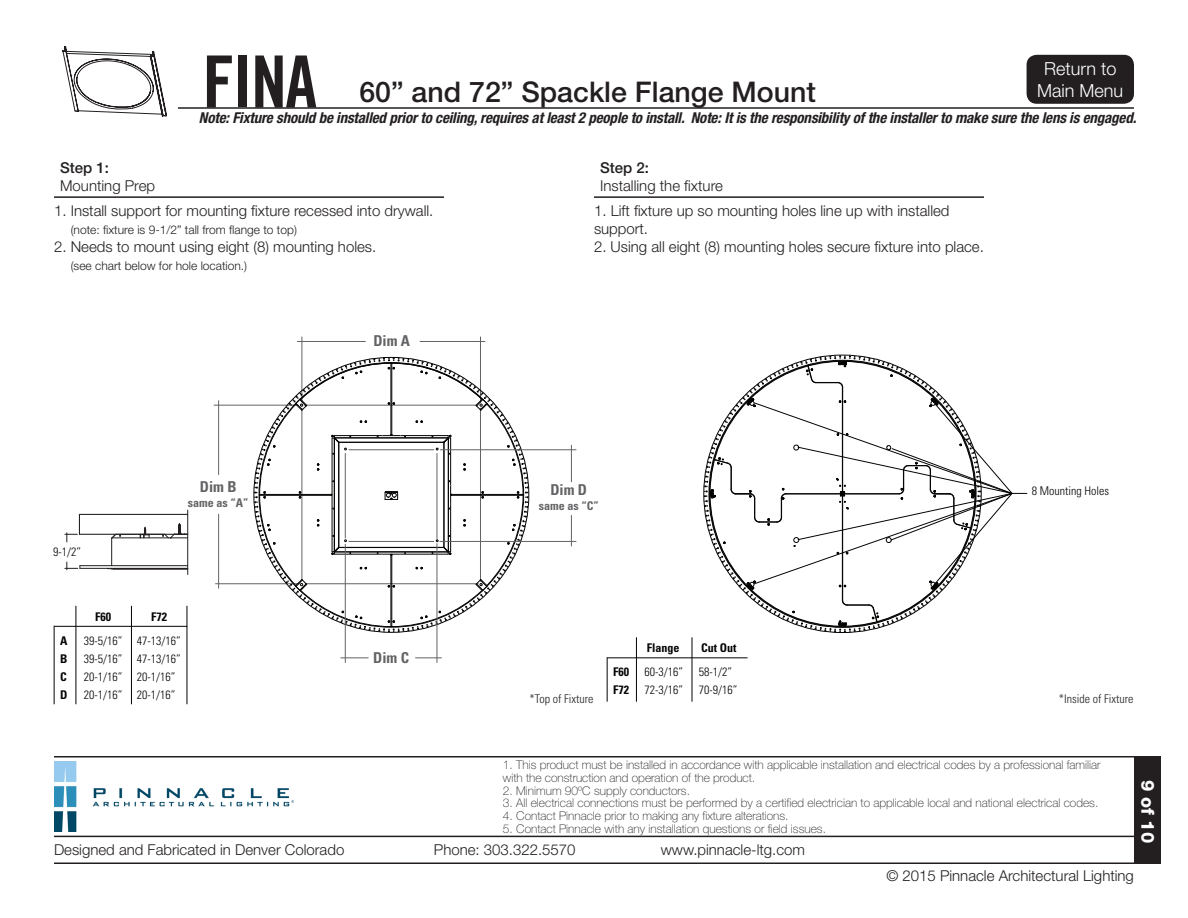
<style>
.page{position:relative;width:1188px;height:918px;background:#fff}
.page>*{position:absolute;margin:0;border:0;box-sizing:border-box;transform-origin:0 0}
.t1{font:72px "Trade Gothic LT Bold Cond Twenty";color:#231f20}
.t2{font:500 28.5px "Helvetica Neue LT Std";color:#231f20}
.t3{font:300 18px "Helvetica Neue LT Std";color:#fff}
.t4{font:800 18px "Helvetica Neue LT Std";color:#fff}
.t5{font:300 15px/18px "Helvetica Neue LT Std";color:#231f20}
.t6{font:italic 700 condensed 15px "Helvetica Neue LT Std";letter-spacing:-.01em;color:#231f20}
.t7{font:700 condensed 15px "Univers LT Std";color:#636366}
.t8{font:500 15px "Helvetica Neue LT Std";color:#231f20}
.t9{font:100 12px/12.8px "Helvetica Neue LT Std";color:#231f20}
.t10{font:300 condensed 12px/18px "Univers LT Std";color:#050504}
.t11{font:300 12px "Helvetica Neue LT Std";color:#231f20}
.t12{font:300 condensed 12px "Univers LT Std";color:#231f20}
.t13{font:700 condensed 12px/18px "Univers LT Std";color:#050504;text-align:justify}
.t14{font:700 condensed 12px "Univers LT Std";color:#636366}
</style>
<div class="page">
<hr style="left:54px;top:756px;width:1080px;height:2px;background:#231f20">
<hr style="left:54px;top:836px;width:1080px;height:1px;background:#231f20">
<hr style="left:594px;top:196px;width:390px;height:2px;background:#231f20">
<hr style="left:54px;top:196px;width:390px;height:2px;background:#231f20">
<hr style="left:178px;top:107px;width:956px;height:2px;background:#231f20">
<img style="left:54px;top:762px;width:239px;height:69px">
<svg style="left:62px;top:46px;width:105px;height:72px"></svg>
<hr style="left:76px;top:606px;width:1px;height:98px;background:#040503">
<hr style="left:131px;top:606px;width:1px;height:98px;background:#040503">
<hr style="left:187px;top:606px;width:1px;height:98px;background:#040503">
<hr style="left:54px;top:626px;width:133px;height:1px;background:#040503">
<hr style="left:54px;top:626px;width:1px;height:78px;background:#040503">
<hr style="left:302px;top:337px;width:1px;height:65px;background:#636366">
<hr style="left:480px;top:337px;width:1px;height:65px;background:#636366">
<hr style="left:297px;top:341px;width:68px;height:1px;background:#636366">
<hr style="left:420px;top:341px;width:65px;height:1px;background:#636366">
<hr style="left:214px;top:405px;width:84px;height:1px;background:#636366">
<hr style="left:216px;top:583px;width:83px;height:1px;background:#636366">
<hr style="left:218px;top:401px;width:1px;height:74px;background:#636366">
<hr style="left:218px;top:514px;width:1px;height:74px;background:#636366">
<svg style="left:704px;top:355px;width:323px;height:277px"></svg>
<svg style="left:254px;top:351px;width:275px;height:281px"></svg>
<hr style="left:440px;top:449px;width:136px;height:1px;background:#636366">
<hr style="left:349px;top:449px;width:85px;height:1px;background:#636366">
<hr style="left:440px;top:541px;width:136px;height:1px;background:#636366">
<hr style="left:349px;top:541px;width:85px;height:1px;background:#636366">
<hr style="left:571px;top:445px;width:1px;height:37px;background:#636366">
<hr style="left:571px;top:515px;width:1px;height:31px;background:#636366">
<hr style="left:345px;top:544px;width:1px;height:118px;background:#636366">
<hr style="left:345px;top:453px;width:1px;height:85px;background:#636366">
<hr style="left:437px;top:544px;width:1px;height:118px;background:#636366">
<hr style="left:437px;top:453px;width:1px;height:86px;background:#636366">
<svg style="left:341px;top:657px;width:27px;height:1px"></svg>
<svg style="left:416px;top:657px;width:25px;height:1px"></svg>
<hr style="left:80px;top:565px;width:108px;height:1px;background:#231f20">
<hr style="left:80px;top:568px;width:108px;height:1px;background:#231f20">
<svg style="left:107px;top:523px;width:80px;height:47px"></svg>
<hr style="left:79px;top:534px;width:109px;height:1px;background:#231f20">
<hr style="left:79px;top:514px;width:109px;height:1px;background:#231f20">
<svg style="left:65px;top:514px;width:15px;height:28px"></svg>
<svg style="left:65px;top:562px;width:16px;height:8px"></svg>
<hr style="left:187px;top:510px;width:1px;height:65px;background:#231f20">
<hr style="left:636px;top:637px;width:1px;height:65px;background:#040503">
<hr style="left:692px;top:637px;width:1px;height:65px;background:#040503">
<hr style="left:607px;top:657px;width:141px;height:1px;background:#040503">
<hr style="left:607px;top:657px;width:1px;height:45px;background:#040503">
<div style="left:1134px;top:756px;width:27px;height:108px;background:#231f20"></div>
<div style="left:1027px;top:55px;width:107px;height:49px;background:#231f20;border-radius:10px"></div>
<hr style="left:54px;top:862px;width:1080px;height:2px;background:#231f20">
<p class="t1" style="left:203px;top:38px;width:116px">FINA</p>
<p class="t3" style="left:1044px;top:58px;width:74px">Return to</p>
<p class="t3" style="left:1037px;top:79px;width:88px">Main Menu</p>
<p class="t2" style="left:359px;top:75px;width:458px">60” and 72” Spackle Flange Mount</p>
<p class="t6" style="left:199px;top:109px;width:939px">Note: Fixture should be installed prior to ceiling, requires at least 2 people to install. Note: It is the responsibility of the installer to make sure the lens is engaged.</p>
<p class="t8" style="left:60px;top:159px;width:50px">Step 1:</p>
<p class="t5" style="left:60px;top:176px;width:97px">Mounting Prep</p>
<p class="t5" style="left:54px;top:201px;width:381px">1. Install support for mounting fixture recessed into drywall.</p>
<p class="t11" style="left:71px;top:222px;width:228px">(note: fixture is 9-1/2” tall from flange to top)</p>
<p class="t5" style="left:54px;top:237px;width:324px">2. Needs to mount using eight (8) mounting holes.</p>
<p class="t11" style="left:71px;top:258px;width:178px">(see chart below for hole location.)</p>
<p class="t7" style="left:373px;top:332px;width:38px">Dim A</p>
<p class="t8" style="left:600px;top:159px;width:50px">Step 2:</p>
<p class="t5" style="left:600px;top:176px;width:124px">Installing the fixture</p>
<p class="t5" style="left:594px;top:201px;width:357px">1. Lift fixture up so mounting holes line up with installed support.</p>
<p class="t5" style="left:594px;top:237px;width:391px">2. Using all eight (8) mounting holes secure fixture into place.</p>
<p class="t10" style="left:53px;top:543px;width:29px">9-1/2”</p>
<p class="t7" style="left:200px;top:477px;width:38px">Dim B</p>
<p class="t14" style="left:188px;top:495px;width:62px">same as “A”</p>
<p class="t13" style="left:95px;top:607px;width:17px">F60</p>
<p class="t13" style="left:151px;top:607px;width:17px">F72</p>
<p class="t13" style="left:60px;top:631px;width:9px">A B C D</p>
<p class="t10" style="left:84px;top:631px;width:40px;text-align:justify">39-5/16” 39-5/16” 20-1/16” 20-1/16”</p>
<p class="t10" style="left:137px;top:631px;width:45px">47-13/16”<br>47-13/16”<br>20-1/16”<br>20-1/16”</p>
<p class="t7" style="left:373px;top:648px;width:37px">Dim C</p>
<p class="t7" style="left:550px;top:480px;width:38px">Dim D</p>
<p class="t14" style="left:539px;top:498px;width:61px">same as “C”</p>
<p class="t13" style="left:647px;top:639px;width:34px">Flange</p>
<p class="t13" style="left:701px;top:639px;width:37px">Cut Out</p>
<p class="t10" style="left:1032px;top:482px;width:79px">8 Mounting Holes</p>
<p class="t13" style="left:613px;top:663px;width:17px">F60<br>F72</p>
<p class="t10" style="left:645px;top:663px;width:40px">60-3/16”<br>72-3/16”</p>
<p class="t10" style="left:699px;top:663px;width:40px">58-1/2”<br>70-9/16”</p>
<p class="t12" style="left:530px;top:692px;width:65px">*Top of Fixture</p>
<p class="t12" style="left:1059px;top:692px;width:76px">*Inside of Fixture</p>
<p class="t9" style="left:503px;top:758px;width:599px">1. This product must be installed in accordance with applicable installation and electrical codes by a professional familiar with the construction and operation of the product.</p>
<p class="t9" style="left:503px;top:784px;width:189px">2. Minimum 90ºC supply conductors.</p>
<p class="t9" style="left:503px;top:797px;width:597px">3. All electrical connections must be performed by a certified electrician to applicable local and national electrical codes.</p>
<p class="t9" style="left:503px;top:809px;width:287px">4. Contact Pinnacle prior to making any fixture alterations.</p>
<p class="t9" style="left:503px;top:822px;width:325px">5. Contact Pinnacle with any installation questions or field issues.</p>
<p class="t5" style="left:54px;top:840px;width:292px">Designed and Fabricated in Denver Colorado</p>
<p class="t5" style="left:434px;top:840px;width:143px">Phone: 303.322.5570</p>
<p class="t5" style="left:661px;top:840px;width:146px">www.pinnacle-ltg.com</p>
<p class="t5" style="left:886px;top:866px;width:249px">© 2015 Pinnacle Architectural Lighting</p>
<p class="t4" style="left:1158px;top:780px;width:65px;rotate:90deg">9 of 10</p>
</div>
